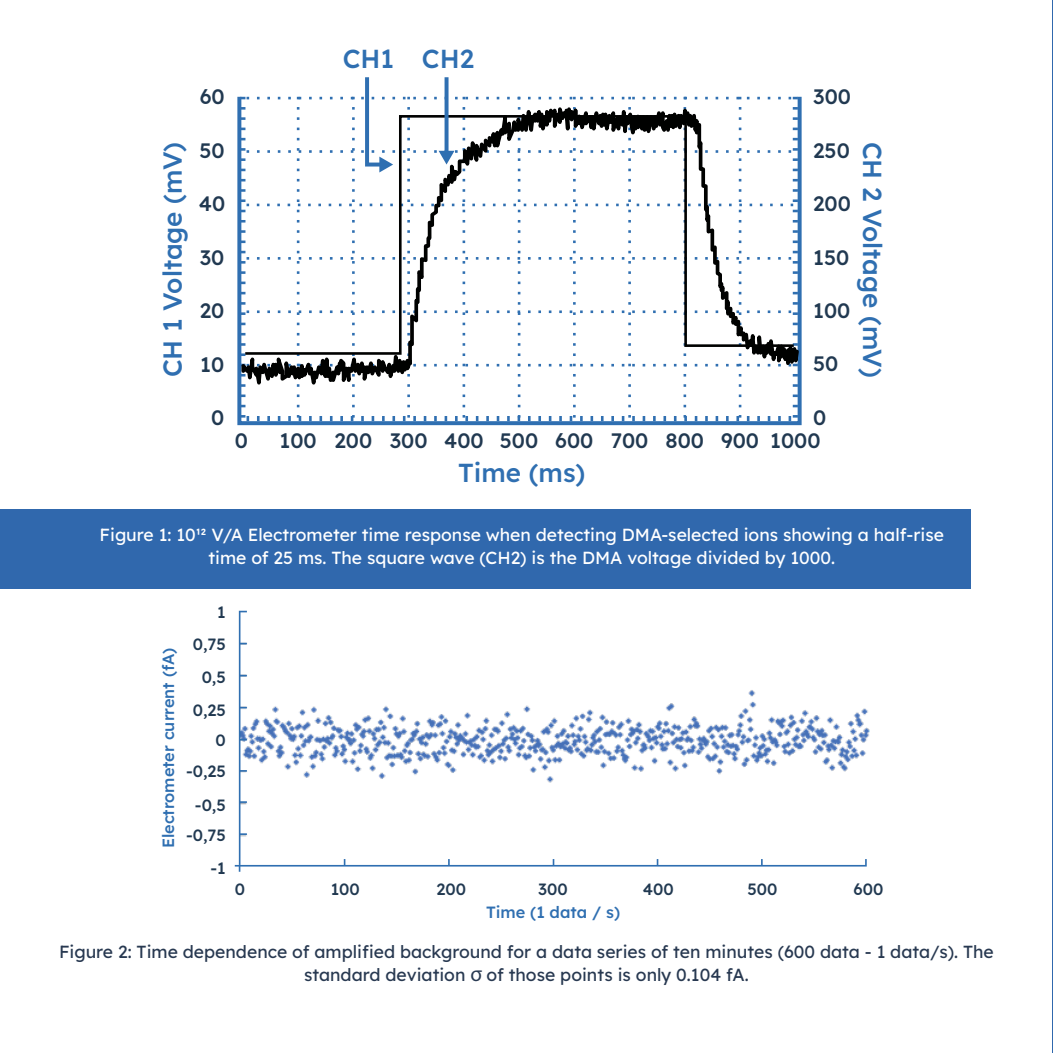
<style>
.page{position:relative;width:1053px;height:1053px;background:#fff}
.page>*{position:absolute;margin:0;border:0;box-sizing:border-box;transform-origin:0 0}
.t1{font:26px "Lexend Deca";color:#2f6fb1}
.t2{font:20.75px "Lexend Deca";color:#213951}
.t3{font:17.5px/22.5px "Lexend Deca";color:#fff;text-align:center}
.t4{font:17.5px/22.5px "Lexend Deca";color:#283951;text-align:center}
.t5{font:16.25px/32.5px "Lexend Deca";color:#213951;text-align:right}
.t6{font:16.25px "Lexend Deca";color:#2f6fb1}
.s1{font-family:"Myriad Pro";font-size:21.25px}
</style>
<div class="page">
<div style="left:0;top:509px;width:970px;height:80px;background:#3068ad"></div>
<svg style="left:240px;top:77px;width:557px;height:345px"></svg>
<svg style="left:235px;top:610px;width:631px;height:261px"></svg>
<img style="left:1052px;top:34px;width:1px;height:481px">
<p class="t2" style="left:200px;top:82px;width:26px">60</p>
<h1 class="t1" style="left:343px;top:40px;width:133px">CH1 CH2</h1>
<p class="t2" style="left:813px;top:82px;width:39px">300</p>
<h1 class="t1" style="left:154px;top:377px;width:237px;rotate:-90deg">CH 1 Voltage (mV)</h1>
<p class="t2" style="left:199px;top:135px;width:27px">50</p>
<p class="t2" style="left:199px;top:189px;width:28px">40</p>
<p class="t2" style="left:200px;top:242px;width:26px">30</p>
<p class="t2" style="left:200px;top:295px;width:26px">20</p>
<p class="t2" style="left:200px;top:349px;width:26px">10</p>
<p class="t2" style="left:211px;top:402px;width:15px">0</p>
<h1 class="t1" style="left:891px;top:141px;width:238px;rotate:90deg">CH 2 Voltage (mV)</h1>
<p class="t2" style="left:813px;top:135px;width:38px">250</p>
<p class="t2" style="left:813px;top:189px;width:39px">200</p>
<p class="t2" style="left:813px;top:242px;width:38px">150</p>
<p class="t2" style="left:813px;top:295px;width:39px">100</p>
<p class="t2" style="left:813px;top:349px;width:27px">50</p>
<p class="t2" style="left:813px;top:402px;width:15px">0</p>
<p class="t2" style="left:389px;top:426px;width:39px">300</p>
<p class="t2" style="left:500px;top:426px;width:322px">500 600 700 800 900 1000</p>
<h1 class="t1" style="left:458px;top:454px;width:129px">Time (ms)</h1>
<p class="t2" style="left:235px;top:426px;width:15px">0</p>
<p class="t2" style="left:279px;top:426px;width:94px">100 200</p>
<p class="t2" style="left:444px;top:426px;width:41px">400</p>
<p class="t3" style="left:100px;top:523px;width:845px">Figure 1: 1012 V/A Electrometer time response when detecting DMA-selected ions showing a half-rise time of 25 ms. The square wave (CH2) is the DMA voltage divided by 1000.</p>
<p class="t5" style="left:193px;top:594px;width:35px">1<br>0,75<br>0,5<br>0,25</p>
<p class="t5" style="left:186px;top:724px;width:41px;line-height:31px">0 -0,25</p>
<p class="t5" style="left:186px;top:788px;width:41px;line-height:30.2px;text-align:center">-0,5 -0,75</p>
<p class="t5" style="left:210px;top:851px;width:17px">-1</p>
<p class="t5" style="left:235px;top:871px;width:12px">0</p>
<p class="t5" style="left:331px;top:871px;width:31px">100</p>
<p class="t6" style="left:157px;top:848px;width:202px;rotate:-90deg">Electrometer current (fA)</p>
<p class="t5" style="left:436px;top:871px;width:31px">200</p>
<p class="t5" style="left:538px;top:871px;width:31px">300</p>
<p class="t5" style="left:642px;top:871px;width:32px">400</p>
<p class="t5" style="left:747px;top:871px;width:31px">500</p>
<p class="t5" style="left:853px;top:871px;width:31px">600</p>
<p class="t6" style="left:486px;top:900px;width:136px">Time (1 data / s)</p>
<p class="t4" style="left:59px;top:939px;width:936px">Figure 2: Time dependence of amplified background for a data series of ten minutes (600 data - 1 data/s). The standard deviation <span class="s1">σ</span> of those points is only 0.104 fA.</p>
</div>
